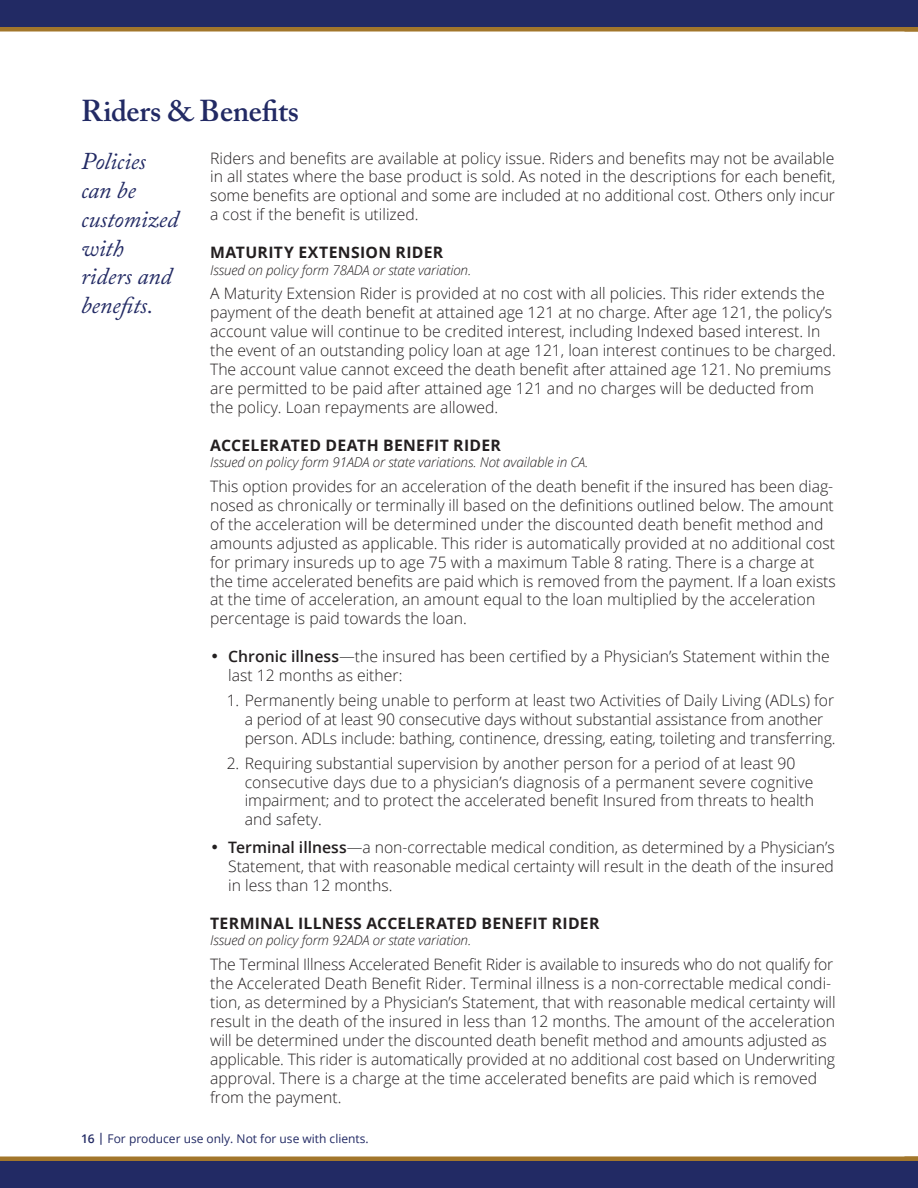
<style>
.page{position:relative;width:918px;height:1188px;background:#fff}
.page>*{position:absolute;margin:0;border:0;box-sizing:border-box;transform-origin:0 0}
.t1{font:600 30px "Adobe Caslon Pro";letter-spacing:-.005em;color:#222a64}
.t2{font:italic 24px/28.8px "Adobe Caslon Pro";letter-spacing:-.005em;color:#222a64}
.t3{font:300 15.75px/18.9px "Open Sans";color:#231f20}
.t4{font:700 15.75px "Open Sans";letter-spacing:.02em;color:#231f20}
.t5{font:italic 300 13.5px "Open Sans";letter-spacing:-.01em;color:#231f20}
.t6{font:12px "Open Sans";color:#222a64}
.s1{font-family:"Futura BT";font-weight:500;font-style:italic}
.s2{font-weight:600}
</style>
<div class="page">
<div style="left:0;top:0;width:918px;height:27px;background:#222a64"></div>
<div style="left:0;top:27px;width:918px;height:5px;background:#a2762b"></div>
<div style="left:0;top:1161px;width:918px;height:27px;background:#222a64"></div>
<div style="left:0;top:1156px;width:918px;height:5px;background:#a2762b"></div>
<p class="t1" style="left:81px;top:93px;width:219px">Riders &amp; Benefits</p>
<p class="t3" style="left:210px;top:148px;width:627px;text-align:justify">Riders and benefits are available at policy issue. Riders and benefits may not be available in all states where the base product is sold. As noted in the descriptions for each benefit, some benefits are optional and some are included at no additional cost. Others only incur a cost if the benefit is utilized.</p>
<p class="t4" style="left:210px;top:241px;width:235px">MATURITY EXTENSION RIDER</p>
<p class="t5" style="left:210px;top:260px;width:263px">Issued on policy form 78ADA or state variation.</p>
<p class="t3" style="left:210px;top:284px;width:627px">A Maturity Extension Rider is provided at no cost with all policies. This rider extends the payment of the death benefit at attained age 121 at no charge. After age 121, the policy’s account value will continue to be credited interest, including Indexed based interest. In the event of an outstanding policy loan at age 121, loan interest continues to be charged.<br>The account value cannot exceed the death benefit after attained age 121. No premiums are permitted to be paid after attained age 121 and no charges will be deducted from the policy. Loan repayments are allowed.</p>
<p class="t4" style="left:210px;top:434px;width:292px">ACCELERATED DEATH BENEFIT RIDER</p>
<p class="t5" style="left:210px;top:453px;width:380px">Issued on policy form 91ADA or state variations. Not available in CA.</p>
<p class="t3" style="left:210px;top:476px;width:627px">This option provides for an acceleration of the death benefit if the insured has been diag&shy;nosed as chronically or terminally ill based on the definitions outlined below. The amount of the acceleration will be determined under the discounted death benefit method and amounts adjusted as applicable. This rider is automatically provided at no additional cost for primary insureds up to age 75 with a maximum Table 8 rating. There is a charge at the time accelerated benefits are paid which is removed from the payment. If a loan exists at the time of acceleration, an amount equal to the loan multiplied by the acceleration percentage is paid towards the loan.</p>
<p class="t3" style="left:228px;top:647px;width:603px;text-indent:-18px"><span class="s1">•</span> <span class="s2">Chronic illness</span>—the insured has been certified by a Physician’s Statement within the last 12 months as either:</p>
<p class="t3" style="left:245px;top:690px;width:592px;text-indent:-18px">1. Permanently being unable to perform at least two Activities of Daily Living (ADLs) for a period of at least 90 consecutive days without substantial assistance from another person. ADLs include: bathing, continence, dressing, eating, toileting and transferring.</p>
<p class="t3" style="left:245px;top:753px;width:571px;text-indent:-18px">2. Requiring substantial supervision by another person for a period of at least 90 consecutive days due to a physician’s diagnosis of a permanent severe cognitive impairment; and to protect the accelerated benefit Insured from threats to health and safety.</p>
<p class="t3" style="left:228px;top:838px;width:608px;text-align:justify;text-indent:-18px"><span class="s1">•</span> <span class="s2">Terminal illness</span>—a non-correctable medical condition, as determined by a Physician’s Statement, that with reasonable medical certainty will result in the death of the insured in less than 12 months.</p>
<p class="t4" style="left:210px;top:912px;width:391px">TERMINAL ILLNESS ACCELERATED BENEFIT RIDER</p>
<p class="t5" style="left:210px;top:931px;width:263px">Issued on policy form 92ADA or state variation.</p>
<p class="t3" style="left:210px;top:955px;width:625px">The Terminal Illness Accelerated Benefit Rider is available to insureds who do not qualify for</p>
<p class="t3" style="left:210px;top:974px;width:627px">the Accelerated Death Benefit Rider. Terminal illness is a non-correctable medical condi&shy;tion, as determined by a Physician’s Statement, that with reasonable medical certainty will result in the death of the insured in less than 12 months. The amount of the acceleration will be determined under the discounted death benefit method and amounts adjusted as applicable. This rider is automatically provided at no additional cost based on Underwriting approval. There is a charge at the time accelerated benefits are paid which is removed from the payment.</p>
<p class="t2" style="left:81px;top:146px;width:67px">Policies</p>
<p class="t2" style="left:81px;top:175px;width:56px">can be</p>
<p class="t2" style="left:81px;top:204px;width:99px">customized with</p>
<p class="t2" style="left:81px;top:262px;width:92px">riders and</p>
<p class="t2" style="left:81px;top:290px;width:74px">benefits.</p>
<p class="t6" style="left:81px;top:1131px;width:289px"><span class="s2">16 |</span> For producer use only. Not for use with clients.</p>
</div>
